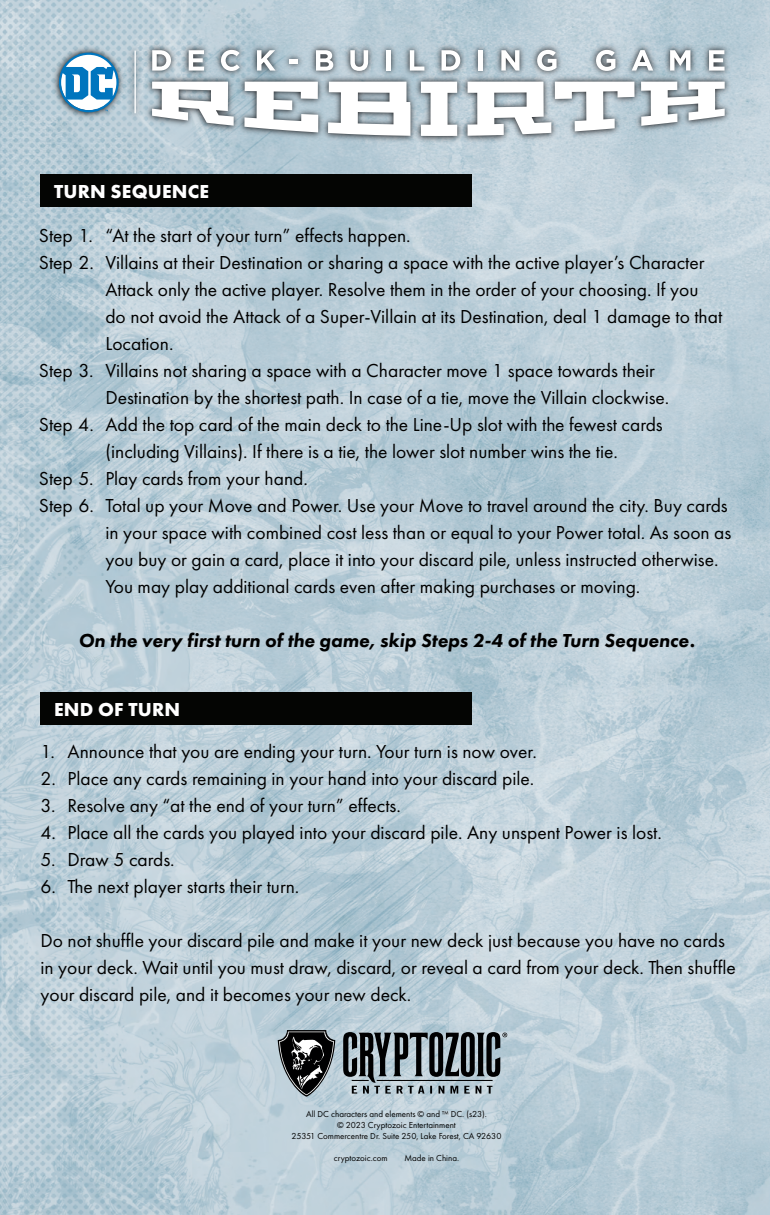
<style>
.page{position:relative;width:770px;height:1215px;background:#fff}
.page>*{position:absolute;margin:0;border:0;box-sizing:border-box;transform-origin:0 0}
.t1{font:19.5px/27px "Futura PT";color:#000}
.t2{font:italic 800 19.5px "Futura PT";color:#000}
.t3{font:700 19.5px "Futura PT";letter-spacing:.01em;color:#fff}
.t4{font:9px/10.8px "Futura PT";color:#000;text-align:center}
</style>
<div class="page">
<img style="left:0;top:0;width:770px;height:1215px">
<img style="left:50px;top:40px;width:683px;height:105px">
<svg style="left:59px;top:53px;width:60px;height:59px"></svg>
<svg style="left:421px;top:82px;width:36px;height:54px"></svg>
<svg style="left:641px;top:82px;width:83px;height:44px"></svg>
<svg style="left:244px;top:82px;width:74px;height:50px"></svg>
<svg style="left:328px;top:82px;width:82px;height:54px"></svg>
<svg style="left:467px;top:82px;width:167px;height:54px"></svg>
<svg style="left:152px;top:82px;width:82px;height:44px"></svg>
<svg style="left:152px;top:50px;width:19px;height:21px"></svg>
<svg style="left:189px;top:50px;width:15px;height:21px"></svg>
<svg style="left:221px;top:50px;width:19px;height:21px"></svg>
<svg style="left:257px;top:50px;width:18px;height:21px"></svg>
<div style="left:289px;top:59px;width:9px;height:5px;background:#fff"></div>
<svg style="left:316px;top:50px;width:17px;height:21px"></svg>
<svg style="left:350px;top:50px;width:18px;height:21px"></svg>
<div style="left:386px;top:50px;width:5px;height:21px;background:#fff"></div>
<svg style="left:410px;top:50px;width:14px;height:21px"></svg>
<svg style="left:441px;top:50px;width:19px;height:21px"></svg>
<hr style="left:478px;top:50px;width:4px;height:21px;background:#fff">
<svg style="left:501px;top:50px;width:18px;height:21px"></svg>
<svg style="left:537px;top:50px;width:19px;height:21px"></svg>
<svg style="left:596px;top:50px;width:19px;height:21px"></svg>
<svg style="left:631px;top:50px;width:22px;height:21px"></svg>
<svg style="left:670px;top:50px;width:20px;height:21px"></svg>
<svg style="left:709px;top:50px;width:15px;height:21px"></svg>
<hr style="left:134px;top:51px;width:2px;height:62px;background:#fff">
<div style="left:40px;top:174px;width:432px;height:33px;background:#040503"></div>
<div style="left:40px;top:692px;width:432px;height:33px;background:#040503"></div>
<svg style="left:278px;top:1030px;width:57px;height:67px;background:#5e6367"></svg>
<svg style="left:343px;top:1032px;width:164px;height:62px;background:#6e797f"></svg>
<p class="t3" style="left:54px;top:179px;width:156px">TURN SEQUENCE</p>
<p class="t1" style="left:39px;top:222px;width:373px">Step 1. “At the start of your turn” effects happen.</p>
<p class="t1" style="left:39px;top:249px;width:667px">Step 2. Villains at their Destination or sharing a space with the active player’s Character</p>
<p class="t1" style="left:105px;top:276px;width:594px">Attack only the active player. Resolve them in the order of your choosing. If you</p>
<p class="t1" style="left:105px;top:303px;width:618px">do not avoid the Attack of a Super-Villain at its Destination, deal 1 damage to that</p>
<p class="t1" style="left:105px;top:330px;width:70px">Location.</p>
<p class="t1" style="left:39px;top:357px;width:617px">Step 3. Villains not sharing a space with a Character move 1 space towards their</p>
<p class="t1" style="left:105px;top:384px;width:565px">Destination by the shortest path. In case of a tie, move the Villain clockwise.</p>
<p class="t1" style="left:39px;top:411px;width:625px">Step 4. Add the top card of the main deck to the Line-Up slot with the fewest cards</p>
<p class="t1" style="left:105px;top:438px;width:514px">(including Villains). If there is a tie, the lower slot number wins the tie.</p>
<p class="t1" style="left:39px;top:465px;width:270px">Step 5. Play cards from your hand.</p>
<p class="t1" style="left:39px;top:492px;width:690px">Step 6. Total up your Move and Power. Use your Move to travel around the city. Buy cards</p>
<p class="t1" style="left:105px;top:519px;width:627px">in your space with combined cost less than or equal to your Power total. As soon as</p>
<p class="t1" style="left:105px;top:546px;width:614px">you buy or gain a card, place it into your discard pile, unless instructed otherwise.</p>
<p class="t1" style="left:105px;top:573px;width:536px">You may play additional cards even after making purchases or moving.</p>
<p class="t2" style="left:78px;top:628px;width:618px">On the very first turn of the game, skip Steps 2-4 of the Turn Sequence.</p>
<p class="t3" style="left:54px;top:697px;width:127px">END OF TURN</p>
<p class="t1" style="left:41px;top:738px;width:498px">1. Announce that you are ending your turn. Your turn is now over.</p>
<p class="t1" style="left:41px;top:765px;width:495px">2. Place any cards remaining in your hand into your discard pile.</p>
<p class="t1" style="left:41px;top:792px;width:362px">3. Resolve any “at the end of your turn” effects.</p>
<p class="t1" style="left:41px;top:819px;width:622px">4. Place all the cards you played into your discard pile. Any unspent Power is lost.</p>
<p class="t1" style="left:41px;top:846px;width:136px">5. Draw 5 cards.</p>
<p class="t1" style="left:41px;top:873px;width:260px">6. The next player starts their turn.</p>
<p class="t1" style="left:41px;top:927px;width:696px">Do not shuffle your discard pile and make it your new deck just because you have no cards in your deck. Wait until you must draw, discard, or reveal a card from your deck. Then shuffle your discard pile, and it becomes your new deck.</p>
<p class="t4" style="left:291px;top:1109px;width:211px">All DC characters and elements © and ™ DC. (s23).<br>© 2023 Cryptozoic Entertainment<br>25351 Commercentre Dr. Suite 250, Lake Forest, CA 92630</p>
<p class="t4" style="left:334px;top:1152px;width:55px">cryptozoic.com</p>
<p class="t4" style="left:404px;top:1152px;width:56px">Made in China.</p>
</div>
